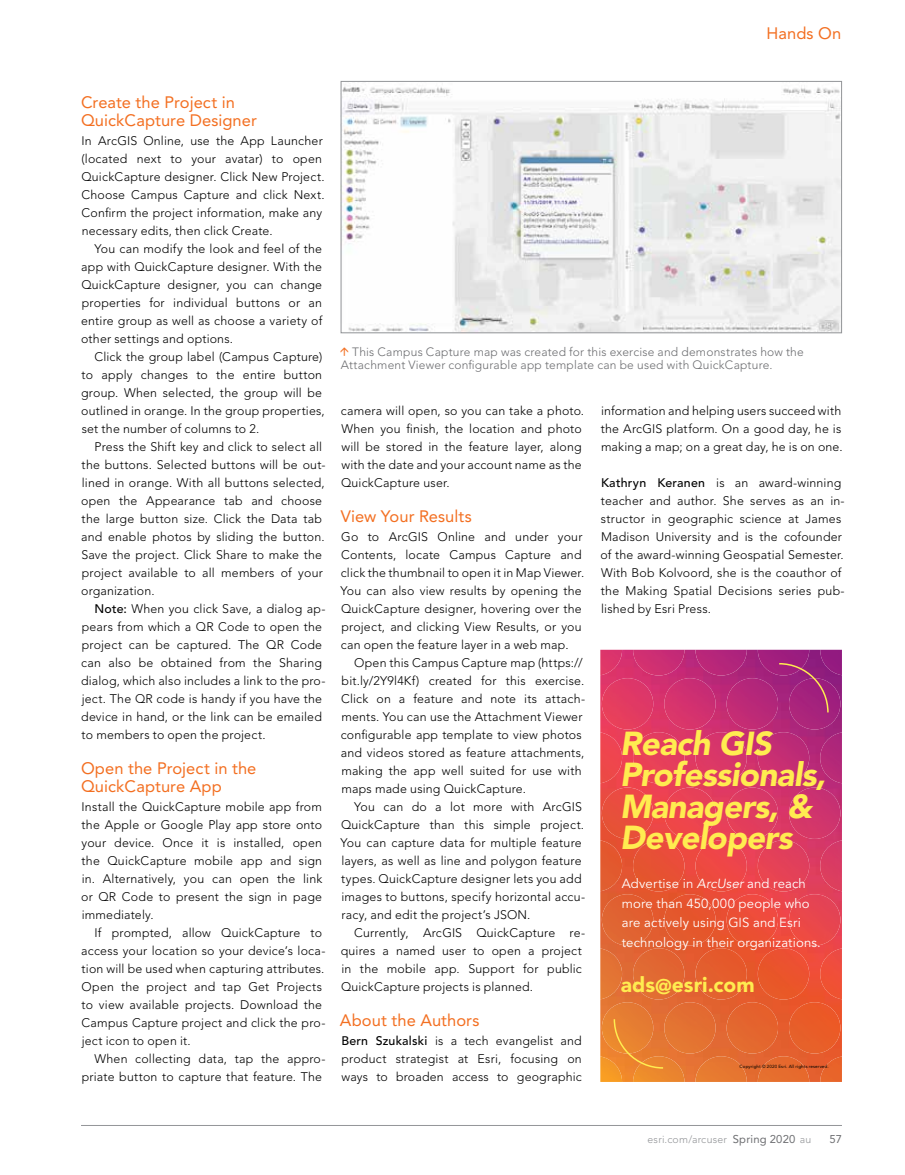
<style>
.page{position:relative;width:905px;height:1175px;background:#fff}
.page>*{position:absolute;margin:0;border:0;box-sizing:border-box;transform-origin:0 0}
.t1{font:italic 900 33px/31.5px "Avenir LT Std";letter-spacing:-.02em;color:#ffec50}
.t2{font:900 21px "Avenir LT Std";color:#ffec50}
.t3{font:16.5px/18px "Avenir LT Std";letter-spacing:.005em;color:#f36f21}
.t4{font:13.2px/19.5px "Avenir LT Std";letter-spacing:.01em;color:#fff}
.t5{font:300 12.3px/18px "Avenir LT Std";letter-spacing:.015em;color:#000}
.t6{font:300 12px/13.5px "Avenir LT Std";letter-spacing:.02em;color:#6d6e71}
.t7{font:11.25px "Avenir LT Std";color:#6d6e71}
.t8{font:300 10.5px "Avenir LT Std";letter-spacing:.025em;color:#939598}
.t9{font:4.5px "Avenir LT Std";letter-spacing:.025em;color:#000}
.s1{font-weight:500}
.s2{font-style:italic}
.s3{font-weight:400;font-size:11.25px;color:#6d6e71}
</style>
<div class="page">
<img style="left:600px;top:650px;width:242px;height:432px">
<img style="left:820px;top:650px;width:22px;height:25px">
<img style="left:820px;top:732px;width:22px;height:51px">
<img style="left:820px;top:840px;width:22px;height:51px">
<img style="left:820px;top:948px;width:22px;height:51px">
<img style="left:820px;top:1056px;width:22px;height:26px">
<img style="left:789px;top:678px;width:51px;height:51px;border-radius:26px">
<img style="left:789px;top:787px;width:51px;height:52px;border-radius:26px">
<img style="left:789px;top:894px;width:51px;height:51px;border-radius:26px">
<div style="left:789px;top:1002px;width:51px;height:51px;background:#e95b28;border-radius:26px"></div>
<img style="left:757px;top:650px;width:52px;height:25px">
<img style="left:757px;top:732px;width:52px;height:51px;border-radius:26px">
<img style="left:757px;top:840px;width:52px;height:51px;border-radius:26px">
<img style="left:757px;top:948px;width:52px;height:51px;border-radius:26px">
<img style="left:757px;top:1056px;width:52px;height:26px">
<img style="left:726px;top:678px;width:52px;height:51px;border-radius:26px">
<img style="left:726px;top:787px;width:52px;height:52px;border-radius:26px">
<img style="left:726px;top:894px;width:52px;height:51px;border-radius:26px">
<div style="left:726px;top:1002px;width:52px;height:51px;background:#e4652e;border-radius:26px"></div>
<img style="left:695px;top:650px;width:51px;height:25px">
<img style="left:695px;top:732px;width:51px;height:51px;border-radius:26px">
<img style="left:695px;top:840px;width:51px;height:51px;border-radius:26px">
<div style="left:695px;top:948px;width:51px;height:51px;background:#e55d2d;border-radius:26px"></div>
<img style="left:695px;top:1056px;width:51px;height:26px">
<img style="left:664px;top:678px;width:51px;height:51px;border-radius:26px">
<img style="left:664px;top:787px;width:51px;height:52px;border-radius:26px">
<div style="left:664px;top:894px;width:51px;height:51px;background:#e4562d;border-radius:26px"></div>
<div style="left:664px;top:1002px;width:51px;height:51px;background:#e37132;border-radius:26px"></div>
<img style="left:633px;top:650px;width:51px;height:25px">
<img style="left:633px;top:732px;width:51px;height:51px;border-radius:26px">
<img style="left:633px;top:840px;width:51px;height:51px;border-radius:26px">
<div style="left:633px;top:948px;width:51px;height:51px;background:#e16832;border-radius:26px"></div>
<img style="left:633px;top:1056px;width:51px;height:26px">
<div style="left:602px;top:678px;width:51px;height:51px;background:#e23b62;border-radius:26px"></div>
<img style="left:602px;top:787px;width:51px;height:52px;border-radius:26px">
<div style="left:602px;top:894px;width:51px;height:51px;background:#e06231;border-radius:26px"></div>
<img style="left:602px;top:1002px;width:51px;height:51px;border-radius:26px">
<img style="left:600px;top:650px;width:22px;height:25px">
<img style="left:600px;top:732px;width:22px;height:51px">
<img style="left:600px;top:840px;width:22px;height:51px">
<img style="left:600px;top:948px;width:22px;height:51px">
<img style="left:600px;top:1056px;width:22px;height:26px">
<svg style="left:777px;top:662px;width:52px;height:52px;background:#a42a7c"></svg>
<svg style="left:613px;top:1017px;width:51px;height:52px;background:#e98432"></svg>
<img style="left:342px;top:86px;width:498px;height:245px">
<div style="left:340px;top:81px;width:502px;height:252px;border:1px solid #939598"></div>
<hr style="left:81px;top:1125px;width:761px;height:1px;background:#939598">
<h3 class="t3" style="left:766px;top:25px;width:76px">Hands On</h3>
<h3 class="t3" style="left:81px;top:93px;width:177px">Create the Project in<br>QuickCapture Designer</h3>
<p class="t5" style="left:81px;top:131px;width:245px">In ArcGIS Online, use the App Launcher (located next to your avatar) to open QuickCapture designer. Click New Project.<br>Choose Campus Capture and click Next.<br>Confirm the project information, make any necessary edits, then click Create.</p>
<p class="t5" style="left:81px;top:239px;width:243px;text-align:justify;text-indent:13px">You can modify the look and feel of the app with QuickCapture designer. With the QuickCapture designer, you can change properties for individual buttons or an entire group as well as choose a variety of other settings and options.</p>
<p class="t5" style="left:81px;top:347px;width:245px;text-indent:13px">Click the group label (Campus Capture) to apply changes to the entire button group. When selected, the group will be outlined in orange. In the group properties, set the number of columns to 2.</p>
<p class="t5" style="left:81px;top:437px;width:246px;text-indent:13px">Press the Shift key and click to select all the buttons. Selected buttons will be out&shy;lined in orange. With all buttons selected, open the Appearance tab and choose the large button size. Click the Data tab and enable photos by sliding the button.<br>Save the project. Click Share to make the project available to all members of your organization.</p>
<p class="t5" style="left:81px;top:599px;width:246px;text-indent:13px"><span class="s1">Note:</span> When you click Save, a dialog ap&shy;pears from which a QR Code to open the project can be captured. The QR Code can also be obtained from the Sharing dialog, which also includes a link to the pro&shy;ject. The QR code is handy if you have the device in hand, or the link can be emailed to members to open the project.</p>
<h3 class="t3" style="left:81px;top:759px;width:177px">Open the Project in the<br>QuickCapture App</h3>
<p class="t5" style="left:81px;top:797px;width:243px;text-align:justify">Install the QuickCapture mobile app from the Apple or Google Play app store onto your device. Once it is installed, open the QuickCapture mobile app and sign in. Alternatively, you can open the link or QR Code to present the sign in page immediately.</p>
<p class="t5" style="left:81px;top:923px;width:246px;text-indent:13px">If prompted, allow QuickCapture to access your location so your device’s loca&shy;tion will be used when capturing attributes.<br>Open the project and tap Get Projects to view available projects. Download the Campus Capture project and click the pro&shy;ject icon to open it.</p>
<p class="t5" style="left:82px;top:1049px;width:245px;text-align:right">When collecting data, tap the appro&shy;priate button to capture that feature. The</p>
<p class="t6" style="left:341px;top:345px;width:464px;text-indent:11px">This Campus Capture map was created for this exercise and demonstrates how the<br>Attachment Viewer configurable app template can be used with QuickCapture.</p>
<p class="t5" style="left:341px;top:401px;width:245px">camera will open, so you can take a photo.<br>When you finish, the location and photo will be stored in the feature layer, along with the date and your account name as the QuickCapture user.</p>
<h3 class="t3" style="left:341px;top:507px;width:133px">View Your Results</h3>
<p class="t5" style="left:340px;top:527px;width:245px">Go to ArcGIS Online and under your Contents, locate Campus Capture and click the thumbnail to open it in Map Viewer.<br>You can also view results by opening the QuickCapture designer, hovering over the project, and clicking View Results, or you can open the feature layer in a web map.</p>
<p class="t5" style="left:341px;top:653px;width:246px;text-indent:13px">Open this Campus Capture map (https:// bit.ly/2Y9l4Kf) created for this exercise.<br>Click on a feature and note its attach&shy;ments. You can use the Attachment Viewer configurable app template to view photos and videos stored as feature attachments, making the app well suited for use with maps made using QuickCapture.</p>
<p class="t5" style="left:340px;top:797px;width:246px;text-indent:14px">You can do a lot more with ArcGIS QuickCapture than this simple project.<br>You can capture data for multiple feature layers, as well as line and polygon feature types. QuickCapture designer lets you add images to buttons, specify horizontal accu&shy;racy, and edit the project’s JSON.</p>
<p class="t5" style="left:341px;top:923px;width:246px;text-indent:13px">Currently, ArcGIS QuickCapture re&shy;quires a named user to open a project in the mobile app. Support for public QuickCapture projects is planned.</p>
<h3 class="t3" style="left:340px;top:1011px;width:141px">About the Authors</h3>
<p class="t5" style="left:341px;top:1031px;width:242px;text-align:justify"><span class="s1">Bern Szukalski</span> is a tech evangelist and product strategist at Esri, focusing on ways to broaden access to geographic</p>
<p class="t5" style="left:601px;top:401px;width:243px;text-align:justify">information and helping users succeed with the ArcGIS platform. On a good day, he is making a map; on a great day, he is on one.</p>
<p class="t5" style="left:600px;top:473px;width:246px"><span class="s1">Kathryn Keranen</span> is an award-winning teacher and author. She serves as an in&shy;structor in geographic science at James Madison University and is the cofounder of the award-winning Geospatial Semester.<br>With Bob Kolvoord, she is the coauthor of the Making Spatial Decisions series pub&shy;lished by Esri Press.</p>
<h1 class="t1" style="left:620px;top:727px;width:207px">Reach GIS<br>Professionals,<br>Managers, &amp;<br>Developers</h1>
<p class="t4" style="left:621px;top:874px;width:200px">Advertise in <span class="s2">ArcUser</span> and reach more than 450,000 people who are actively using GIS and Esri technology in their organizations.</p>
<h2 class="t2" style="left:620px;top:971px;width:135px">ads@esri.com</h2>
<p class="t9" style="left:739px;top:1064px;width:90px">Copyright © 2020 Esri. All rights reserved.</p>
<p class="t8" style="left:647px;top:1133px;width:165px">esri.com/arcuser <span class="s3">Spring 2020</span> au</p>
<p class="t7" style="left:829px;top:1133px;width:14px">57</p>
</div>
